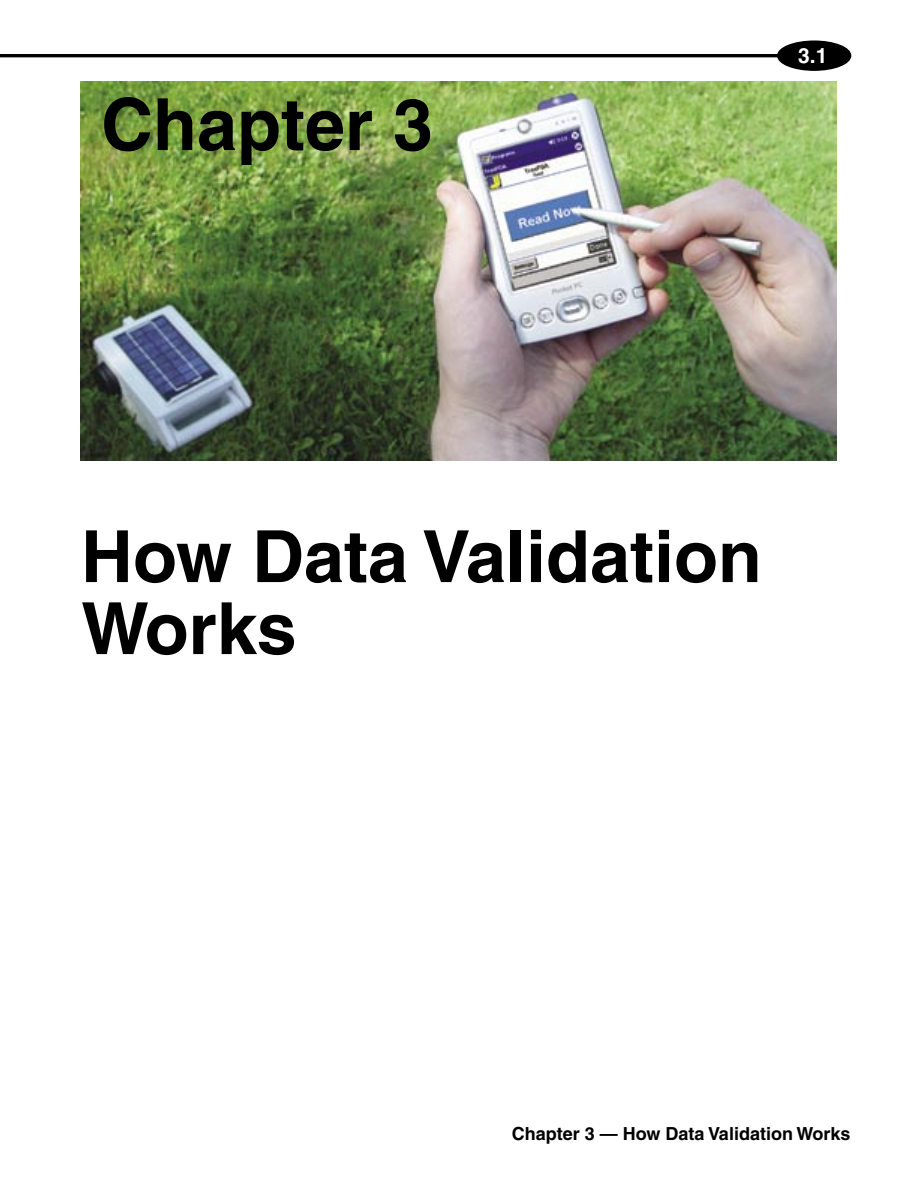
<style>
.page{position:relative;width:918px;height:1188px;background:#fff}
.page>*{position:absolute;margin:0;border:0;box-sizing:border-box;transform-origin:0 0}
.Chapter_Title{font:700 72px/72px "Helvetica";color:#000}
.t1{font:700 21px "Helvetica";color:#fff}
.t2{font:700 18px "Helvetica";color:#000}
</style>
<div class="page">
<div style="left:778px;top:41px;width:73px;height:29px;background:#000;border-radius:50%"></div>
<div style="left:777px;top:40px;width:74px;height:31px;border:2px solid #000;border-radius:50%"></div>
<hr style="left:0;top:54px;width:783px;height:3px;background:#000">
<img style="left:81px;top:81px;width:756px;height:379px">
<p class="Chapter_Title" style="left:101px;top:88px;width:334px">Chapter 3</p>
<p class="t1" style="left:798px;top:42px;width:31px">3.1</p>
<p class="Chapter_Title" style="left:81px;top:520px;width:682px">How Data Validation<br>Works</p>
<p class="t2" style="left:512px;top:1122px;width:340px">Chapter 3 — How Data Validation Works</p>
</div>
